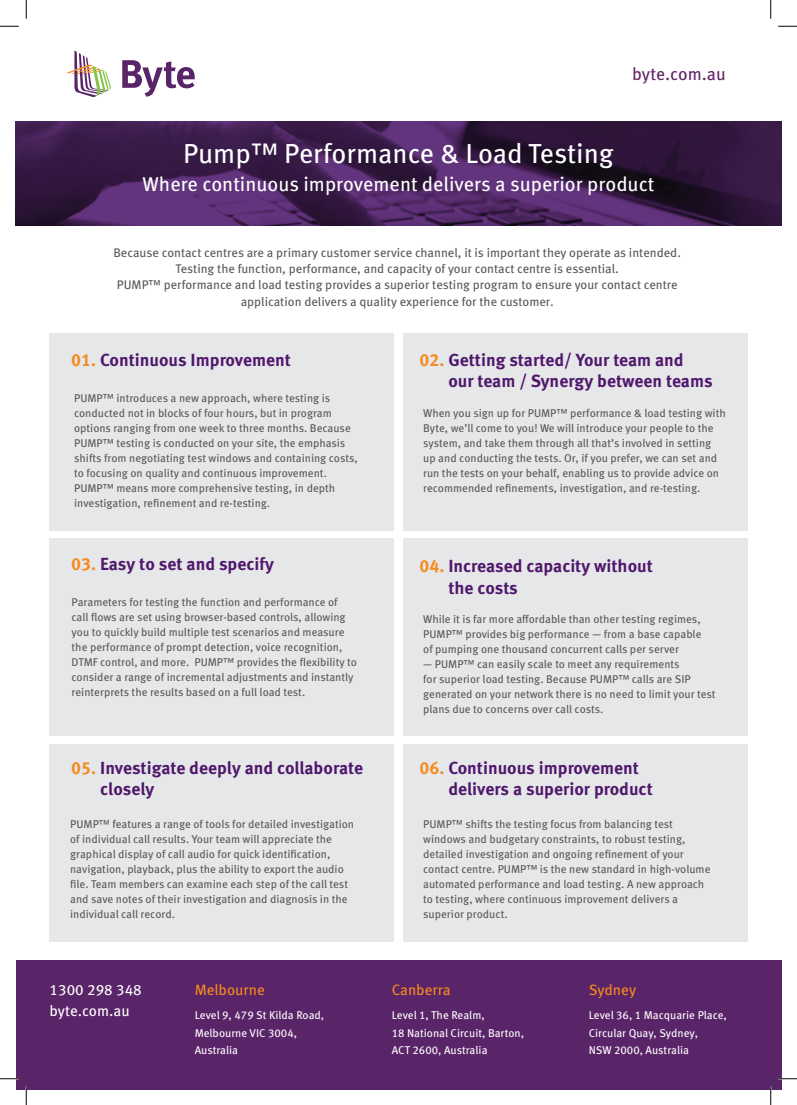
<style>
.page{position:relative;width:797px;height:1105px;background:#fff}
.page>*{position:absolute;margin:0;border:0;box-sizing:border-box;transform-origin:0 0}
.t1{font:27.5px "Meta Pro";letter-spacing:-.005em;color:#fff}
.t2{font:20px "Meta Pro";color:#fff}
.t3{font:700 17.5px/21.2px "Meta Pro";color:#50186c}
.t4{font:17.5px "Meta Pro";letter-spacing:-.005em;color:#612365}
.t5{font:15px "Meta Pro";color:#f68b1f}
.t6{font:15px/21.2px "Meta Pro";color:#fff}
.t7{font:12.5px/16.2px "Meta Pro";color:#57585a;text-align:center}
.t8{font:11.25px/15px "Meta Pro";color:#57585a}
.t9{font:11.25px/17.5px "Meta Pro";color:#fff}
.s1{color:#f68b1f}
</style>
<div class="page">
<div style="left:50px;top:333px;width:344px;height:198px;background:#e6e7e9"></div>
<svg style="left:66px;top:51px;width:45px;height:46px"></svg>
<svg style="left:122px;top:60px;width:73px;height:37px"></svg>
<img style="left:16px;top:121px;width:765px;height:104px">
<div style="left:403px;top:333px;width:344px;height:198px;background:#e6e7e9"></div>
<div style="left:16px;top:960px;width:765px;height:129px;background:#5a2469"></div>
<div style="left:50px;top:538px;width:344px;height:198px;background:#e6e7e9"></div>
<div style="left:403px;top:538px;width:344px;height:198px;background:#e6e7e9"></div>
<div style="left:50px;top:744px;width:344px;height:198px;background:#e6e7e9"></div>
<div style="left:403px;top:744px;width:344px;height:198px;background:#e6e7e9"></div>
<svg style="left:0;top:25px;width:19px;height:2px"></svg>
<svg style="left:778px;top:25px;width:19px;height:2px"></svg>
<svg style="left:0;top:1078px;width:19px;height:1px"></svg>
<svg style="left:778px;top:1078px;width:19px;height:1px"></svg>
<svg style="left:25px;top:0;width:2px;height:19px"></svg>
<svg style="left:25px;top:1086px;width:2px;height:19px"></svg>
<svg style="left:770px;top:0;width:1px;height:19px"></svg>
<svg style="left:770px;top:1086px;width:1px;height:19px"></svg>
<h3 class="t4" style="left:632px;top:63px;width:95px">byte.com.au</h3>
<h1 class="t1" style="left:183px;top:136px;width:432px">Pump™ Performance &amp; Load Testing</h1>
<h2 class="t2" style="left:143px;top:171px;width:513px">Where continuous improvement delivers a superior product</h2>
<p class="t7" style="left:113px;top:245px;width:569px">Because contact centres are a primary customer service channel, it is important they operate as intended.<br>Testing the function, performance, and capacity of your contact centre is essential.<br>PUMP™ performance and load testing provides a superior testing program to ensure your contact centre application delivers a quality experience for the customer.</p>
<h3 class="t3" style="left:71px;top:350px;width:221px"><span class="s1">01.</span> Continuous Improvement</h3>
<p class="t8" style="left:74px;top:391px;width:285px">PUMP™ introduces a new approach, where testing is conducted not in blocks of four hours, but in program options ranging from one week to three months. Because PUMP™ testing is conducted on your site, the emphasis shifts from negotiating test windows and containing costs, to focusing on quality and continuous improvement.<br>PUMP™ means more comprehensive testing, in depth investigation, refinement and re-testing.</p>
<h3 class="t3" style="left:71px;top:554px;width:204px"><span class="s1">03.</span> Easy to set and specify</h3>
<p class="t8" style="left:72px;top:595px;width:287px">Parameters for testing the function and performance of call flows are set using browser-based controls, allowing you to quickly build multiple test scenarios and measure the performance of prompt detection, voice recognition, DTMF control, and more. PUMP™ provides the flexibility to consider a range of incremental adjustments and instantly reinterprets the results based on a full load test.</p>
<h3 class="t3" style="left:448px;top:350px;width:266px;text-indent:-29px"><span class="s1">02.</span> Getting started/ Your team and our team / Synergy between teams</h3>
<p class="t8" style="left:423px;top:406px;width:304px">When you sign up for PUMP™ performance &amp; load testing with Byte, we’ll come to you! We will introduce your people to the system, and take them through all that’s involved in setting up and conducting the tests. Or, if you prefer, we can set and run the tests on your behalf, enabling us to provide advice on recommended refinements, investigation, and re-testing.</p>
<h3 class="t3" style="left:448px;top:555px;width:206px;line-height:22.5px;text-indent:-29px"><span class="s1">04.</span> Increased capacity without the costs</h3>
<p class="t8" style="left:423px;top:612px;width:280px;text-align:justify">While it is far more affordable than other testing regimes, PUMP™ provides big performance — from a base capable of pumping one thousand concurrent calls per server</p>
<p class="t8" style="left:423px;top:657px;width:294px">— PUMP™ can easily scale to meet any requirements<br>for superior load testing. Because PUMP™ calls are SIP generated on your network there is no need to limit your test plans due to concerns over call costs.</p>
<h3 class="t3" style="left:100px;top:757px;width:264px;text-indent:-29px"><span class="s1">05.</span> Investigate deeply and collaborate closely</h3>
<h3 class="t3" style="left:448px;top:757px;width:206px;text-indent:-29px"><span class="s1">06.</span> Continuous improvement delivers a superior product</h3>
<p class="t8" style="left:70px;top:817px;width:285px">PUMP™ features a range of tools for detailed investigation of individual call results. Your team will appreciate the graphical display of call audio for quick identification, navigation, playback, plus the ability to export the audio file. Team members can examine each step of the call test and save notes of their investigation and diagnosis in the individual call record.</p>
<p class="t8" style="left:423px;top:817px;width:289px">PUMP™ shifts the testing focus from balancing test windows and budgetary constraints, to robust testing, detailed investigation and ongoing refinement of your contact centre. PUMP™ is the new standard in high-volume automated performance and load testing. A new approach to testing, where continuous improvement delivers a superior product.</p>
<h3 class="t6" style="left:50px;top:979px;width:94px">1300 298 348 byte.com.au</h3>
<h3 class="t5" style="left:195px;top:980px;width:72px">Melbourne</h3>
<p class="t9" style="left:195px;top:1007px;width:131px">Level 9, 479 St Kilda Road,<br>Melbourne VIC 3004,<br>Australia</p>
<h3 class="t5" style="left:392px;top:980px;width:60px">Canberra</h3>
<p class="t9" style="left:392px;top:1007px;width:134px">Level 1, The Realm,<br>18 National Circuit, Barton,<br>ACT 2600, Australia</p>
<h3 class="t5" style="left:588px;top:980px;width:49px">Sydney</h3>
<p class="t9" style="left:588px;top:1007px;width:140px">Level 36, 1 Macquarie Place,<br>Circular Quay, Sydney,<br>NSW 2000, Australia</p>
</div>
